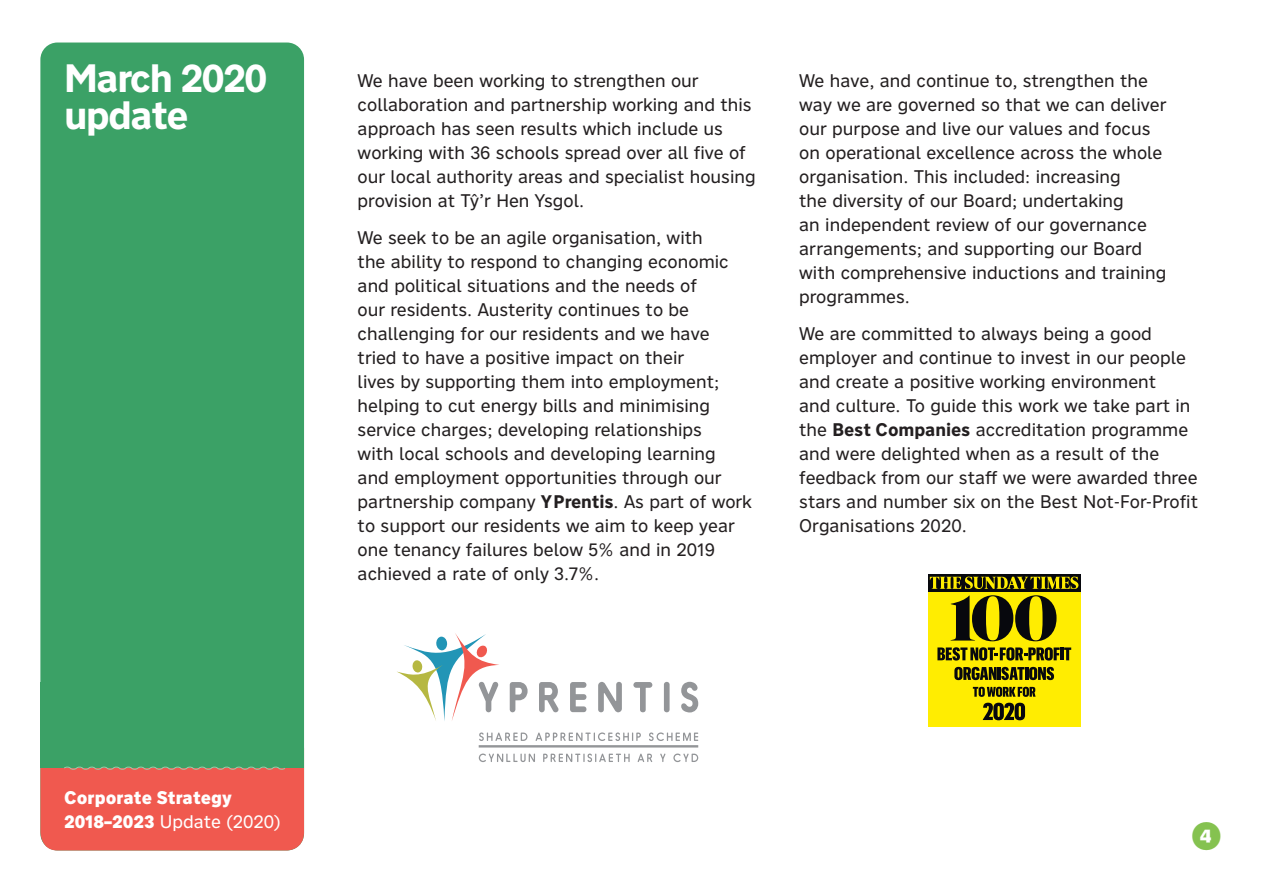
<style>
.page{position:relative;width:1263px;height:893px;background:#fff}
.page>*{position:absolute;margin:0;border:0;box-sizing:border-box;transform-origin:0 0}
.t1{font:700 39px/37.5px "Nort";letter-spacing:-.04em;color:#fff}
.t2{font:900 30px "Nort";color:#85c250}
.t3{font:18px/24px "Nort";color:#231f20}
.t4{font:900 18px/24px "Nort";color:#fff}
.s1{font-weight:700}
.s2{font-weight:400}
</style>
<div class="page">
<div style="left:40px;top:43px;width:264px;height:807px;background:#3ba166;border-radius:17px"></div>
<div style="left:40px;top:730px;width:264px;height:120px;background:#f0594f;border-radius:18px"></div>
<div style="left:40px;top:682px;width:264px;height:86px;background:#3ba166"></div>
<svg style="left:64px;top:766px;width:221px;height:4px"></svg>
<svg style="left:479px;top:732px;width:48px;height:9px"></svg>
<svg style="left:536px;top:732px;width:105px;height:9px"></svg>
<svg style="left:649px;top:732px;width:49px;height:9px"></svg>
<svg style="left:479px;top:753px;width:56px;height:9px"></svg>
<svg style="left:543px;top:754px;width:87px;height:8px"></svg>
<svg style="left:638px;top:754px;width:14px;height:8px"></svg>
<svg style="left:660px;top:754px;width:5px;height:8px"></svg>
<svg style="left:673px;top:753px;width:25px;height:9px"></svg>
<hr style="left:479px;top:745px;width:219px;height:2px;background:#939598">
<svg style="left:510px;top:682px;width:18px;height:30px"></svg>
<svg style="left:539px;top:682px;width:19px;height:30px"></svg>
<svg style="left:570px;top:682px;width:16px;height:30px"></svg>
<svg style="left:598px;top:682px;width:24px;height:30px"></svg>
<svg style="left:633px;top:682px;width:19px;height:30px"></svg>
<svg style="left:664px;top:682px;width:6px;height:30px"></svg>
<svg style="left:681px;top:682px;width:17px;height:30px"></svg>
<svg style="left:397px;top:633px;width:102px;height:88px"></svg>
<div style="left:436px;top:636px;width:11px;height:15px;background:#2295b6;border-radius:50%"></div>
<div style="left:928px;top:574px;width:152px;height:152px;background:#ffed01"></div>
<svg style="left:950px;top:595px;width:106px;height:46px"></svg>
<svg style="left:928px;top:574px;width:152px;height:17px"></svg>
<svg style="left:930px;top:577px;width:148px;height:12px"></svg>
<svg style="left:973px;top:687px;width:62px;height:10px"></svg>
<svg style="left:937px;top:647px;width:134px;height:14px"></svg>
<svg style="left:954px;top:667px;width:100px;height:13px"></svg>
<svg style="left:983px;top:703px;width:42px;height:17px"></svg>
<h1 class="t1" style="left:64px;top:58px;width:205px">March 2020 update</h1>
<p class="t3" style="left:358px;top:68px;width:400px">We have been working to strengthen our collaboration and partnership working and this approach has seen results which include us working with 36 schools spread over all five of our local authority areas and specialist housing provision at Tŷ’r Hen Ysgol.</p>
<p class="t3" style="left:358px;top:225px;width:396px">We seek to be an agile organisation, with<br>the ability to respond to changing economic and political situations and the needs of<br>our residents. Austerity continues to be challenging for our residents and we have tried to have a positive impact on their<br>lives by supporting them into employment; helping to cut energy bills and minimising service charges; developing relationships<br>with local schools and developing learning<br>and employment opportunities through our partnership company <span class="s1">YPrentis</span>. As part of work to support our residents we aim to keep year one tenancy failures below 5% and in 2019 achieved a rate of only 3.7%.</p>
<p class="t3" style="left:799px;top:68px;width:369px">We have, and continue to, strengthen the way we are governed so that we can deliver our purpose and live our values and focus on operational excellence across the whole organisation. This included: increasing<br>the diversity of our Board; undertaking<br>an independent review of our governance arrangements; and supporting our Board with comprehensive inductions and training programmes.</p>
<p class="t3" style="left:799px;top:321px;width:400px">We are committed to always being a good employer and continue to invest in our people and create a positive working environment<br>and culture. To guide this work we take part in the <span class="s1">Best Companies</span> accreditation programme and were delighted when as a result of the feedback from our staff we were awarded three stars and number six on the Best Not-For-Profit Organisations 2020.</p>
<p class="t4" style="left:64px;top:786px;width:218px">Corporate Strategy<br>2018–2023 <span class="s2">Update (2020)</span></p>
<h2 class="t2" style="left:1191px;top:815px;width:31px">➍</h2>
</div>
